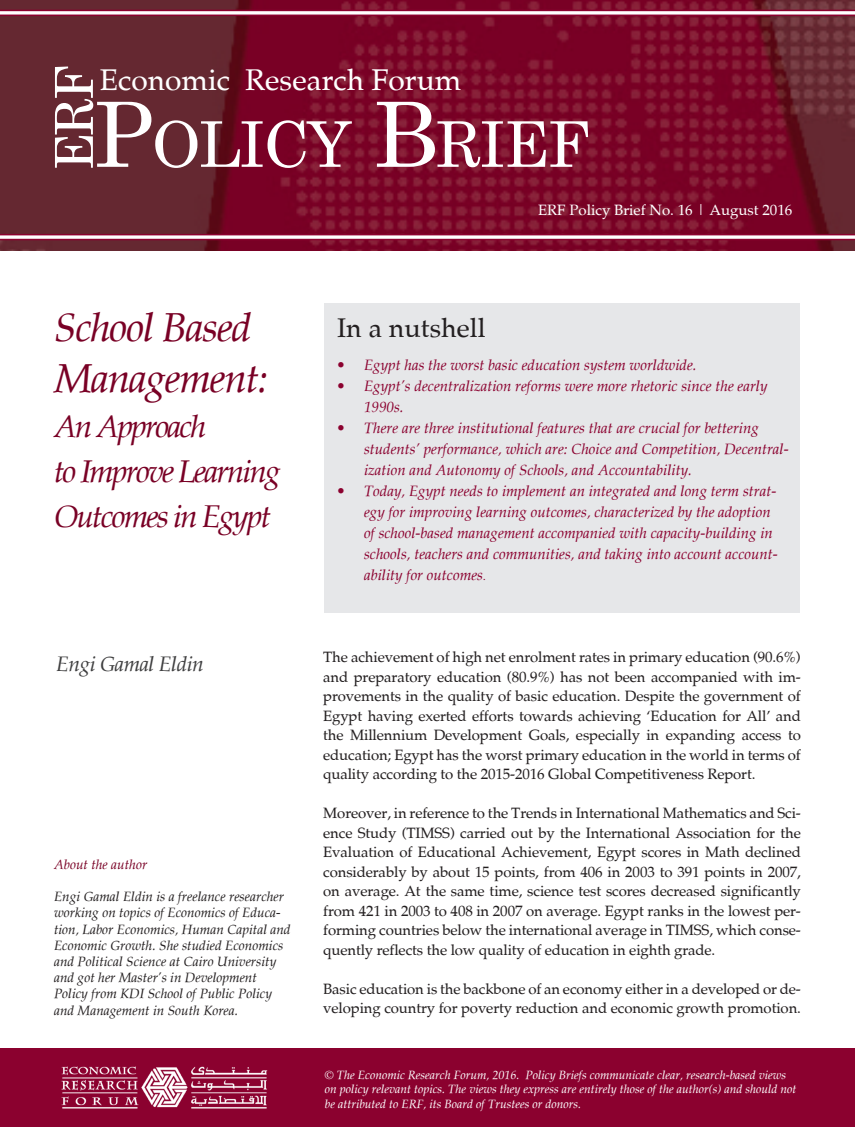
<style>
.page{position:relative;width:855px;height:1127px;background:#fff}
.page>*{position:absolute;margin:0;border:0;box-sizing:border-box;transform-origin:0 0}
.t1{font:63px "Century Schoolbook";letter-spacing:-.03em;color:#fff}
.t2{font:52.5px "Century Schoolbook";color:#fff}
.t3{font:italic 40.5px/51px "Palatia";letter-spacing:-.03em;color:#790025}
.t4{font:italic 31.5px/45px "Palatia";letter-spacing:-.06em;color:#790025}
.t5{font:30px "Palatia";color:#fff}
.t6{font:27px "Palatia";color:#231f20}
.t7{font:italic 21px "Palatia";letter-spacing:-.02em;color:#3e3e3f}
.references{font:15px/19.5px "Palatia";letter-spacing:-.01em;color:#231f20;text-align:justify}
.t8{font:italic 15px/21px "Palatia";color:#8b012f}
.t9{font:15px "Palatia";color:#fff}
.t10{font:italic 13.5px/16.2px "Palatia";color:#231f20}
.t11{font:italic 13.5px "Palatia";color:#790025}
.t12{font:italic 12px/14.4px "Palatia";color:#fff}
.s1{font-size:90px}
.s2{font-family:"Adobe Arabic";font-style:normal}
</style>
<div class="page">
<div style="left:324px;top:303px;width:476px;height:309px;background:#e6e7e9"></div>
<img style="left:0;top:0;width:855px;height:251px">
<div style="left:0;top:1048px;width:855px;height:79px;background:#8b012f"></div>
<svg style="left:0;top:234px;width:855px;height:6px"></svg>
<img style="left:61px;top:1066px;width:207px;height:43px">
<svg style="left:0;top:10px;width:855px;height:6px"></svg>
<p class="t2" style="left:30px;top:171px;width:103px;rotate:-90deg">ERF</p>
<p class="t5" style="left:100px;top:62px;width:363px">Economic Research Forum</p>
<p class="t1" style="left:94px;top:91px;width:497px"><span class="s1">P</span>OLICY <span class="s1">B</span>RIEF</p>
<p class="t9" style="left:538px;top:201px;width:256px">ERF Policy Brief No. 16 | August 2016</p>
<p class="t3" style="left:54px;top:302px;width:215px">School Based<br>Management:</p>
<p class="t4" style="left:54px;top:404px;width:228px">An Approach<br>to Improve Learning<br>Outcomes in Egypt</p>
<p class="t7" style="left:56px;top:651px;width:149px">Engi Gamal Eldin</p>
<p class="t11" style="left:54px;top:856px;width:95px">About the author</p>
<p class="t10" style="left:54px;top:888px;width:238px">Engi Gamal Eldin is a freelance researcher working on topics of Economics of Educa&shy;tion, Labor Economics, Human Capital and Economic Growth. She studied Economics and Political Science at Cairo University and got her Master’s in Development Policy from KDI School of Public Policy and Management in South Korea.</p>
<p class="t6" style="left:337px;top:312px;width:150px">In a nutshell</p>
<p class="t8" style="left:337px;top:355px;width:361px">• Egypt has the worst basic education system worldwide.</p>
<p class="t8" style="left:364px;top:376px;width:405px;text-indent:-27px">• Egypt’s decentralization reforms were more rhetoric since the early<br>1990s.</p>
<p class="t8" style="left:364px;top:418px;width:426px;text-indent:-27px">• There are three institutional features that are crucial for bettering students’ performance, which are: Choice and Competition, Decentral&shy;ization and Autonomy of Schools, and Accountability.</p>
<p class="t8" style="left:364px;top:481px;width:415px;text-indent:-27px">• Today, Egypt needs to implement an integrated and long term strat&shy;egy for improving learning outcomes, characterized by the adoption of school-based management accompanied with capacity-building in schools, teachers and communities, and taking into account account&shy;ability for outcomes<span class="s2">.</span></p>
<p class="references" style="left:323px;top:647px;width:479px">The achievement of high net enrolment rates in primary education (90.6%) and preparatory education (80.9%) has not been accompanied with im&shy;provements in the quality of basic education. Despite the government of Egypt having exerted efforts towards achieving ‘Education for All’ and the Millennium Development Goals, especially in expanding access to education; Egypt has the worst primary education in the world in terms of quality according to the 2015-2016 Global Competitiveness Report.</p>
<p class="references" style="left:323px;top:803px;width:479px">Moreover, in reference to the Trends in International Mathematics and Sci&shy;ence Study (TIMSS) carried out by the International Association for the Evaluation of Educational Achievement, Egypt scores in Math declined considerably by about 15 points, from 406 in 2003 to 391 points in 2007, on average. At the same time, science test scores decreased significantly from 421 in 2003 to 408 in 2007 on average. Egypt ranks in the lowest per&shy;forming countries below the international average in TIMSS, which conse&shy;quently reflects the low quality of education in eighth grade.</p>
<p class="references" style="left:323px;top:979px;width:479px">Basic education is the backbone of an economy either in a developed or de&shy;veloping country for poverty reduction and economic growth promotion.</p>
<p class="t12" style="left:325px;top:1067px;width:473px">© The Economic Research Forum, 2016. Policy Briefs communicate clear, research-based views on policy relevant topics. The views they express are entirely those of the author(s) and should not be attributed to ERF, its Board of Trustees or donors.</p>
</div>
